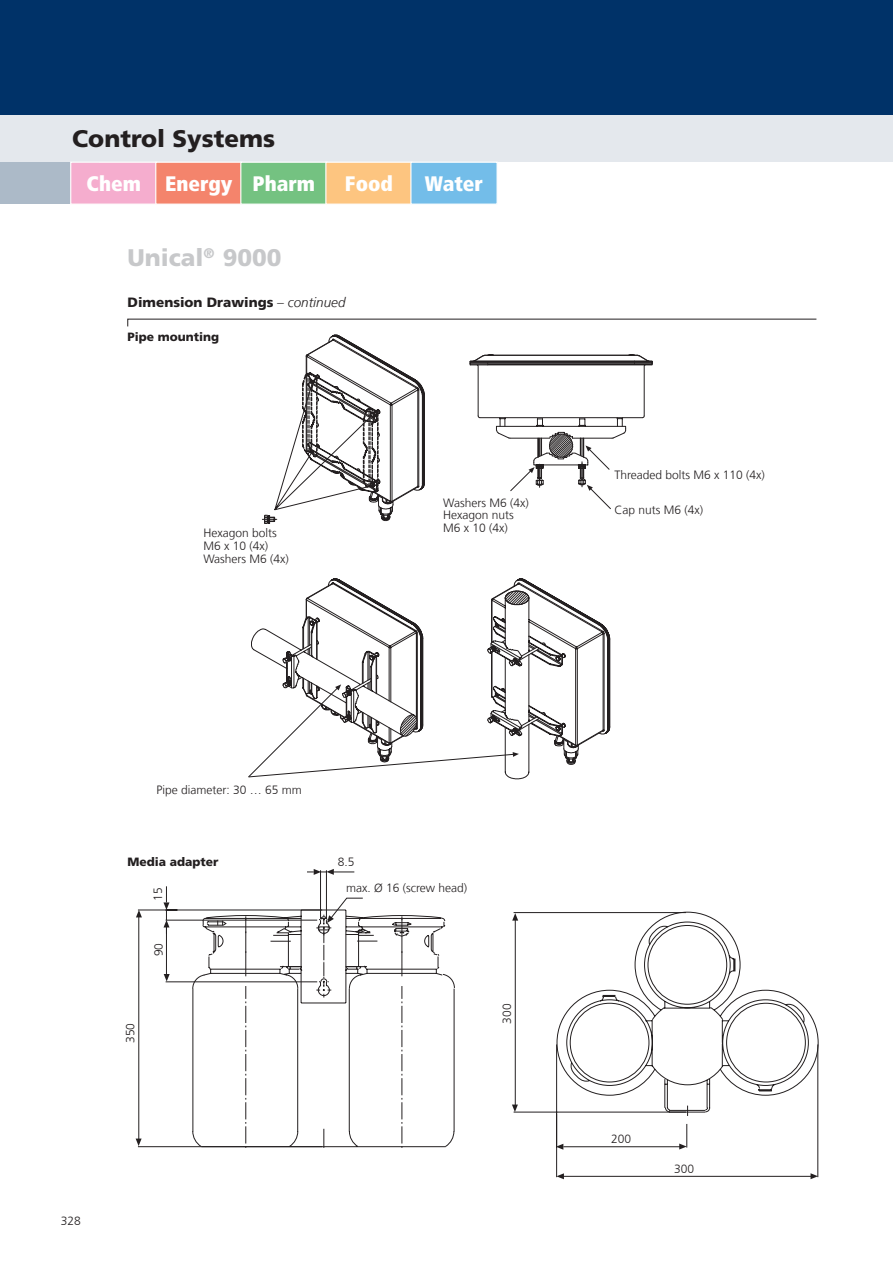
<style>
.page{position:relative;width:893px;height:1263px;background:#fff}
.page>*{position:absolute;margin:0;border:0;box-sizing:border-box;transform-origin:0 0}
.t1{font:900 24px "Frutiger LT Com";color:#231f20}
.t2{font:900 24px "Frutiger LT Com";color:#c7c8ca}
.t3{font:900 condensed 21px "Frutiger LT Com";color:#fff}
.t4{font:900 13.5px "Frutiger LT Com";color:#231f20}
.t5{font:300 12px/12.8px "Frutiger LT Com";color:#231f20}
.t6{font:900 12px "Frutiger LT Com";color:#231f20}
.s1{font-weight:300;font-style:italic}
</style>
<div class="page">
<div style="left:0;top:157px;width:98px;height:47px;background:#acbac8"></div>
<div style="left:0;top:0;width:893px;height:119px;background:#003268"></div>
<div style="left:0;top:115px;width:893px;height:47px;background:#e4e8ed"></div>
<svg style="left:70px;top:161px;width:427px;height:43px;background:#c5b5a6"></svg>
<svg style="left:402px;top:915px;width:53px;height:232px"></svg>
<svg style="left:138px;top:870px;width:264px;height:278px"></svg>
<svg style="left:246px;top:951px;width:1px;height:25px"></svg>
<svg style="left:402px;top:951px;width:1px;height:25px"></svg>
<svg style="left:246px;top:986px;width:1px;height:162px"></svg>
<svg style="left:402px;top:986px;width:1px;height:162px"></svg>
<svg style="left:246px;top:916px;width:1px;height:17px"></svg>
<svg style="left:402px;top:916px;width:1px;height:17px"></svg>
<svg style="left:556px;top:911px;width:263px;height:202px"></svg>
<hr style="left:515px;top:919px;width:1px;height:186px;background:#231f20">
<hr style="left:514px;top:912px;width:172px;height:1px;background:#231f20">
<hr style="left:514px;top:1112px;width:172px;height:1px;background:#231f20">
<hr style="left:563px;top:1176px;width:248px;height:1px;background:#231f20">
<hr style="left:818px;top:1044px;width:1px;height:133px;background:#231f20">
<hr style="left:556px;top:1044px;width:1px;height:133px;background:#231f20">
<hr style="left:563px;top:1146px;width:117px;height:1px;background:#231f20">
<svg style="left:314px;top:869px;width:20px;height:6px"></svg>
<svg style="left:163px;top:902px;width:6px;height:8px"></svg>
<svg style="left:324px;top:915px;width:10px;height:61px"></svg>
<svg style="left:164px;top:920px;width:5px;height:7px"></svg>
<svg style="left:136px;top:910px;width:6px;height:7px"></svg>
<svg style="left:164px;top:974px;width:6px;height:7px"></svg>
<svg style="left:136px;top:1138px;width:6px;height:8px"></svg>
<svg style="left:512px;top:913px;width:6px;height:8px"></svg>
<svg style="left:512px;top:1104px;width:6px;height:8px"></svg>
<svg style="left:556px;top:1173px;width:8px;height:6px"></svg>
<svg style="left:679px;top:1124px;width:8px;height:25px"></svg>
<svg style="left:556px;top:1144px;width:7px;height:6px"></svg>
<svg style="left:810px;top:1173px;width:8px;height:6px"></svg>
<svg style="left:248px;top:334px;width:405px;height:446px"></svg>
<svg style="left:127px;top:319px;width:690px;height:8px"></svg>
<h1 class="t1" style="left:72px;top:124px;width:204px">Control Systems</h1>
<h2 class="t3" style="left:87px;top:171px;width:230px">Chem Energy Pharm</h2>
<h2 class="t3" style="left:345px;top:171px;width:50px">Food</h2>
<h2 class="t3" style="left:425px;top:171px;width:60px">Water</h2>
<h1 class="t2" style="left:128px;top:243px;width:156px">Unical<sup>®</sup> 9000</h1>
<p class="t4" style="left:128px;top:294px;width:219px">Dimension Drawings <span class="s1">– continued</span></p>
<p class="t6" style="left:128px;top:329px;width:93px">Pipe mounting</p>
<p class="t5" style="left:203px;top:527px;width:87px">Hexagon bolts<br>M6 x 10 (4x)<br>Washers M6 (4x)</p>
<p class="t5" style="left:443px;top:496px;width:85px">Washers M6 (4x)<br>Hexagon nuts<br>M6 x 10 (4x)</p>
<p class="t5" style="left:614px;top:469px;width:152px">Threaded bolts M6 x 110 (4x)</p>
<p class="t5" style="left:614px;top:504px;width:90px">Cap nuts M6 (4x)</p>
<p class="t5" style="left:156px;top:783px;width:147px">Pipe diameter: 30 … 65 mm</p>
<p class="t6" style="left:128px;top:854px;width:93px">Media adapter</p>
<p class="t5" style="left:152px;top:901px;width:15px;rotate:-90deg">15</p>
<p class="t5" style="left:152px;top:956px;width:15px;rotate:-90deg">90</p>
<p class="t5" style="left:124px;top:1043px;width:22px;rotate:-90deg">350</p>
<p class="t5" style="left:338px;top:855px;width:18px">8.5</p>
<p class="t5" style="left:346px;top:882px;width:123px">max. Ø 16 (screw head)</p>
<p class="t5" style="left:501px;top:1023px;width:22px;rotate:-90deg">300</p>
<p class="t5" style="left:61px;top:1214px;width:22px">328</p>
<p class="t5" style="left:611px;top:1133px;width:22px">200</p>
<p class="t5" style="left:674px;top:1163px;width:22px">300</p>
</div>
